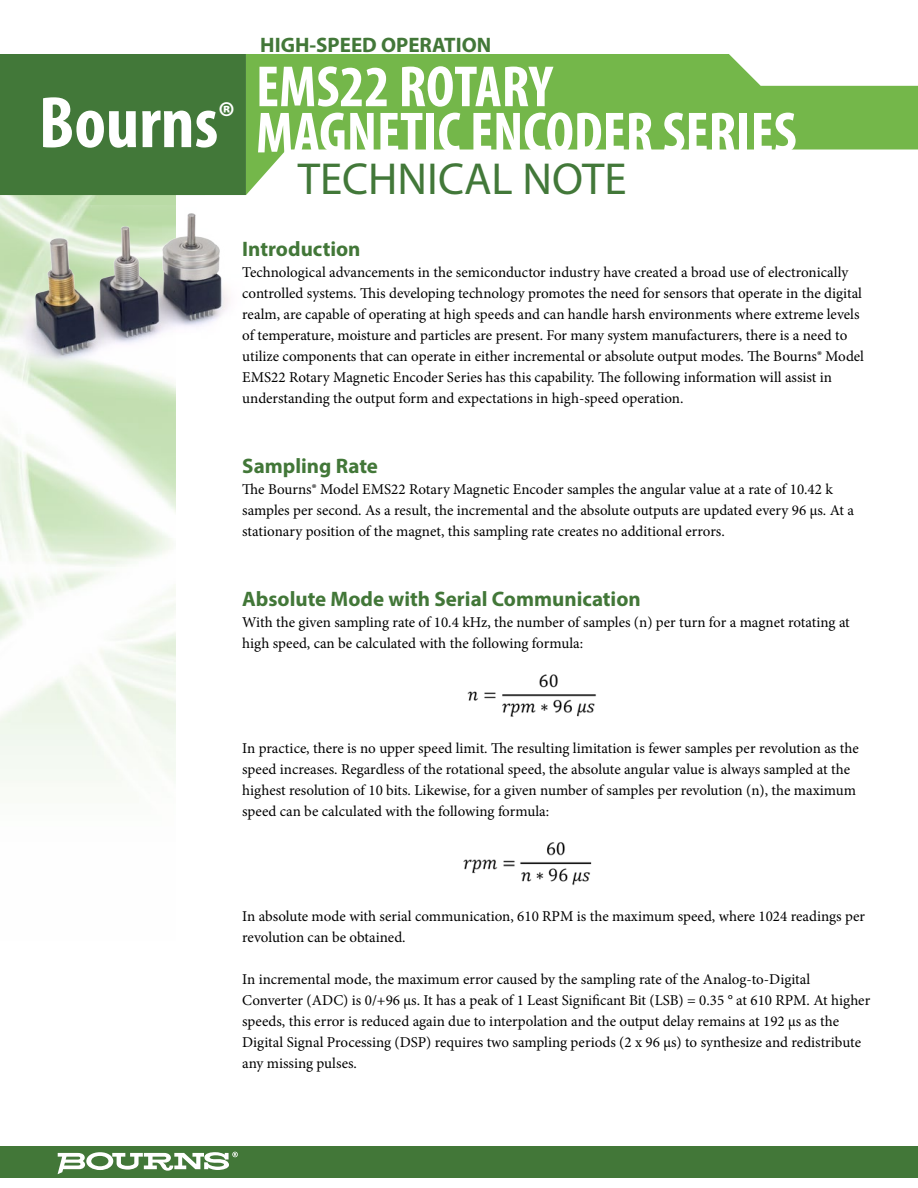
<style>
.page{position:relative;width:918px;height:1188px;background:#fff}
.page>*{position:absolute;margin:0;border:0;box-sizing:border-box;transform-origin:0 0}
.t1{font:700 condensed 58.5px/46.2px "Myriad Pro";color:#fff;text-align:center}
.t2{font:45px "Myriad Pro";color:#427839}
.t3{font:700 condensed 43.5px "Myriad Pro";color:#fff}
.t4{font:700 21px "Myriad Pro";color:#427738}
.t5{font:15px/21px "Minion Pro";color:#000}
.s1{font-size:73.5px}
</style>
<div class="page">
<img style="left:0;top:195px;width:176px;height:588px">
<svg style="left:246px;top:54px;width:672px;height:141px;fill:#74b74a"></svg>
<div style="left:0;top:54px;width:246px;height:141px;background:#427839"></div>
<div style="left:0;top:1146px;width:918px;height:32px;background:#427738"></div>
<svg style="left:58px;top:1152px;width:180px;height:22px"></svg>
<img style="left:0;top:206px;width:229px;height:173px">
<img style="left:467px;top:674px;width:129px;height:43px">
<img style="left:463px;top:842px;width:129px;height:44px">
<h3 class="t4" style="left:260px;top:32px;width:233px">HIGH-SPEED OPERATION</h3>
<h1 class="t1" style="left:39px;top:65px;width:759px">EMS22 ROTARY<br><span class="s1">Bourns</span> MAGNETIC ENCODER SERIES</h1>
<h3 class="t3" style="left:218px;top:94px;width:18px">®</h3>
<h2 class="t2" style="left:298px;top:152px;width:330px">TECHNICAL NOTE</h2>
<h3 class="t4" style="left:242px;top:235px;width:120px">Introduction</h3>
<p class="t5" style="left:242px;top:261px;width:623px">Technological advancements in the semiconductor industry have created a broad use of electronically controlled systems. This developing technology promotes the need for sensors that operate in the digital realm, are capable of operating at high speeds and can handle harsh environments where extreme levels of temperature, moisture and particles are present. For many system manufacturers, there is a need to utilize components that can operate in either incremental or absolute output modes. The Bourns® Model EMS22 Rotary Magnetic Encoder Series has this capability. The following information will assist in understanding the output form and expectations in high-speed operation.</p>
<h3 class="t4" style="left:242px;top:452px;width:137px">Sampling Rate</h3>
<p class="t5" style="left:242px;top:478px;width:613px">The Bourns® Model EMS22 Rotary Magnetic Encoder samples the angular value at a rate of 10.42 k samples per second. As a result, the incremental and the absolute outputs are updated every 96 μs. At a stationary position of the magnet, this sampling rate creates no additional errors.</p>
<h3 class="t4" style="left:242px;top:585px;width:400px">Absolute Mode with Serial Communication</h3>
<p class="t5" style="left:242px;top:612px;width:609px">With the given sampling rate of 10.4 kHz, the number of samples (n) per turn for a magnet rotating at high speed, can be calculated with the following formula:</p>
<p class="t5" style="left:242px;top:738px;width:618px">In practice, there is no upper speed limit. The resulting limitation is fewer samples per revolution as the speed increases. Regardless of the rotational speed, the absolute angular value is always sampled at the highest resolution of 10 bits. Likewise, for a given number of samples per revolution (n), the maximum speed can be calculated with the following formula:</p>
<p class="t5" style="left:242px;top:906px;width:624px">In absolute mode with serial communication, 610 RPM is the maximum speed, where 1024 readings per revolution can be obtained.</p>
<p class="t5" style="left:242px;top:969px;width:630px">In incremental mode, the maximum error caused by the sampling rate of the Analog-to-Digital Converter (ADC) is 0/+96 μs. It has a peak of 1 Least Significant Bit (LSB) = 0.35 ° at 610 RPM. At higher speeds, this error is reduced again due to interpolation and the output delay remains at 192 μs as the Digital Signal Processing (DSP) requires two sampling periods (2 x 96 μs) to synthesize and redistribute any missing pulses.</p>
</div>
